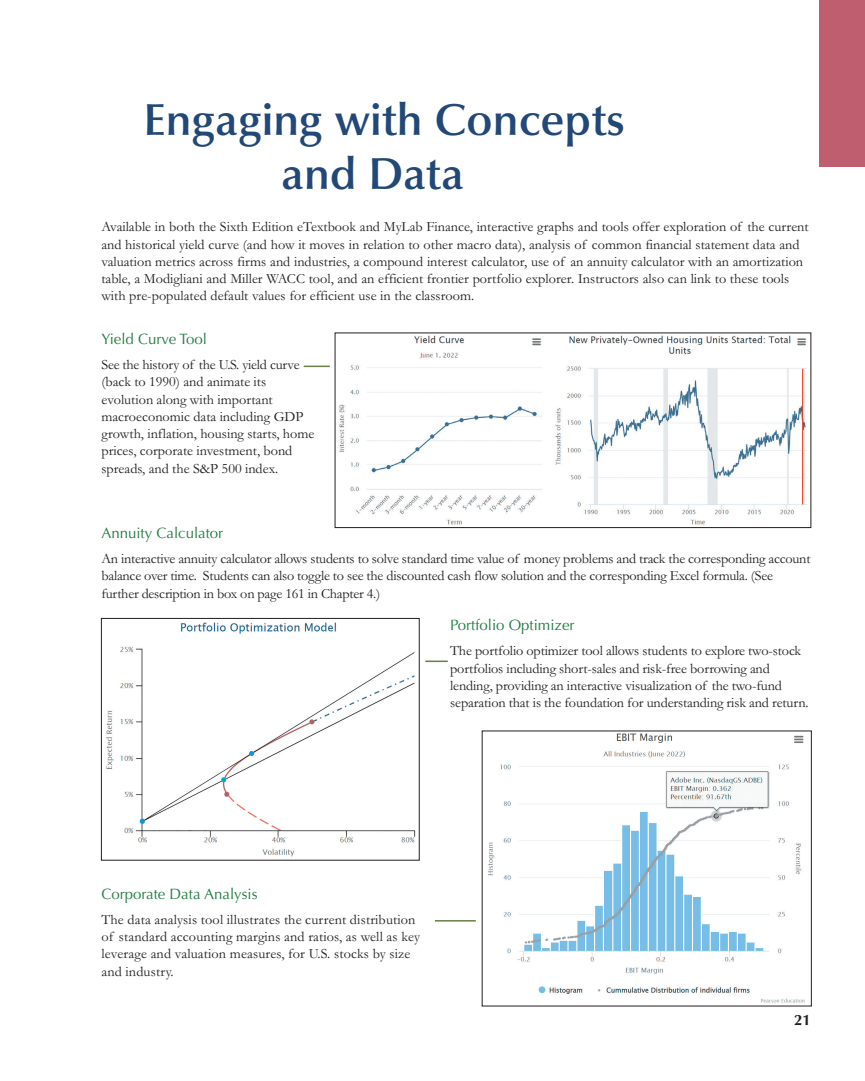
<style>
.page{position:relative;width:865px;height:1081px;background:#fff}
.page>*{position:absolute;margin:0;border:0;box-sizing:border-box;transform-origin:0 0}
.t1{font:600 45px/54px "Optima LT Pro";color:#214876;text-align:center}
.t2{font:15px "Optima LT Pro";color:#257d45}
.t3{font:700 15px "Optima LT Pro";color:#231f20}
.t4{font:14.25px/17.2px "Garamond MT Pro";color:#231f20}
</style>
<div class="page">
<div style="left:819px;top:0;width:45px;height:167px;background:#bf5e6f"></div>
<img style="left:339px;top:335px;width:468px;height:190px">
<div style="left:334px;top:332px;width:476px;height:196px;border:1px solid #231f20"></div>
<img style="left:488px;top:733px;width:317px;height:270px">
<hr style="left:303px;top:365px;width:26px;height:2px;background:#697f43">
<hr style="left:425px;top:660px;width:22px;height:2px;background:#697f43">
<hr style="left:434px;top:919px;width:41px;height:2px;background:#697f43">
<img style="left:105px;top:622px;width:311px;height:235px">
<div style="left:101px;top:618px;width:318px;height:242px;border:1px solid #231f20"></div>
<h1 class="t1" style="left:143px;top:92px;width:482px">Engaging with Concepts and Data</h1>
<p class="t4" style="left:101px;top:218px;width:708px">Available in both the Sixth Edition eTextbook and MyLab Finance, interactive graphs and tools offer exploration of the current and historical yield curve (and how it moves in relation to other macro data), analysis of common financial statement data and valuation metrics across firms and industries, a compound interest calculator, use of an annuity calculator with an amortization table, a Modigliani and Miller WACC tool, and an efficient frontier portfolio explorer. Instructors also can link to these tools with pre-populated default values for efficient use in the classroom.</p>
<p class="t2" style="left:101px;top:329px;width:107px">Yield Curve Tool</p>
<p class="t4" style="left:101px;top:356px;width:214px">See the history of the U.S. yield curve (back to 1990) and animate its evolution along with important macroeconomic data including GDP growth, inflation, housing starts, home prices, corporate investment, bond spreads, and the S&amp;P 500 index.</p>
<p class="t2" style="left:101px;top:523px;width:123px">Annuity Calculator</p>
<p class="t4" style="left:101px;top:550px;width:710px">An interactive annuity calculator allows students to solve standard time value of money problems and track the corresponding account balance over time. Students can also toggle to see the discounted cash flow solution and the corresponding Excel formula. (See further description in box on page 161 in Chapter 4.)</p>
<p class="t2" style="left:450px;top:615px;width:126px">Portfolio Optimizer</p>
<p class="t4" style="left:450px;top:642px;width:360px">The portfolio optimizer tool allows students to explore two-stock portfolios including short-sales and risk-free borrowing and lending, providing an interactive visualization of the two-fund separation that is the foundation for understanding risk and return.</p>
<p class="t2" style="left:101px;top:884px;width:157px">Corporate Data Analysis</p>
<p class="t4" style="left:101px;top:910px;width:320px">The data analysis tool illustrates the current distribution of standard accounting margins and ratios, as well as key leverage and valuation measures, for U.S. stocks by size and industry.</p>
<p class="t3" style="left:793px;top:1010px;width:18px">21</p>
</div>
